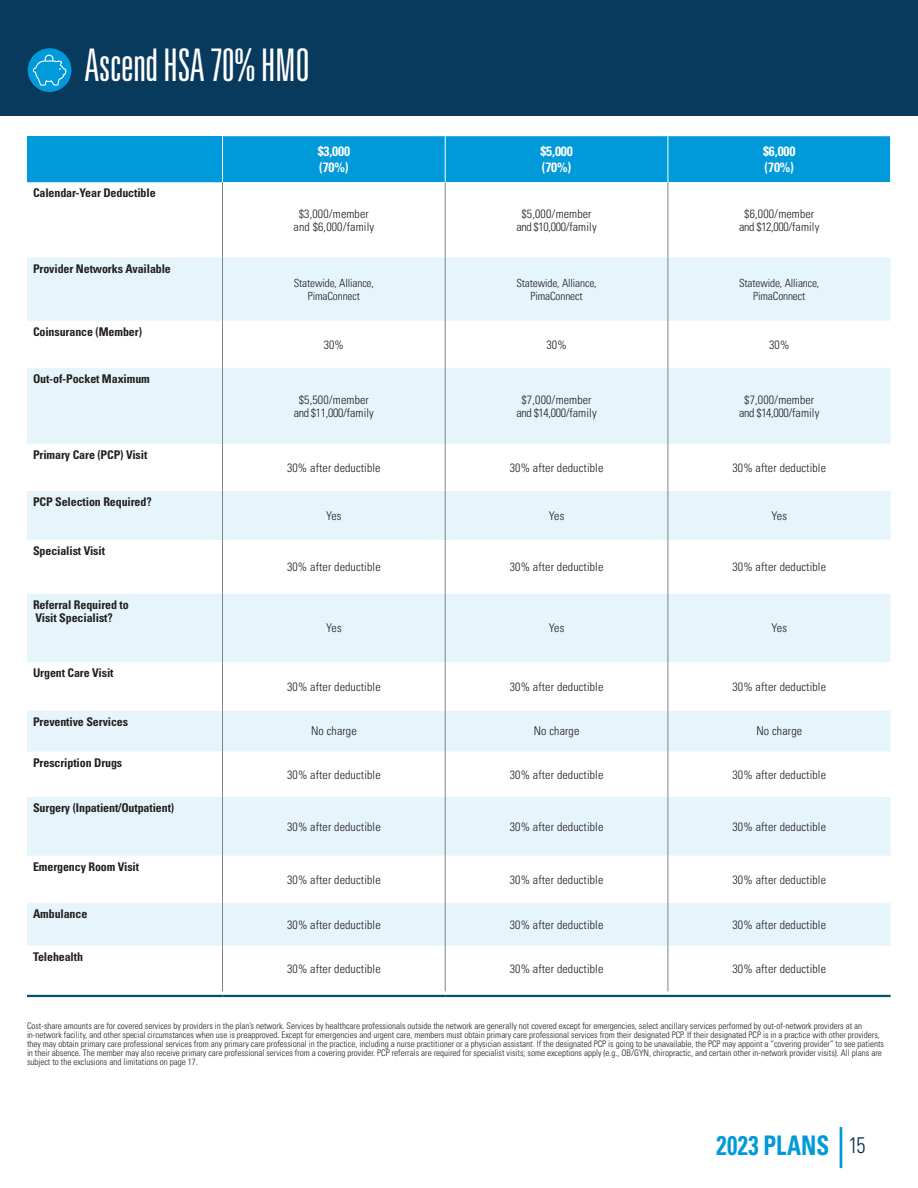
<style>
.page{position:relative;width:918px;height:1188px;background:#fff}
.page>*{position:absolute;margin:0;border:0;box-sizing:border-box;transform-origin:0 0}
.t1{font:45px "Univers LT Pro Light Ult Cond";letter-spacing:-.01em;color:#fff}
.t2{font:700 condensed 27px "Univers LT Pro";letter-spacing:.015em;color:#009ada;scale:.85 1}
.t3{font:700 condensed 13.5px/16.2px "Univers LT Pro";letter-spacing:-.01em;color:#fff}
.t4{font:300 condensed 12px/12.9px "Univers LT Pro";letter-spacing:.01em;color:#231f20;text-align:center}
.t5{font:700 condensed 12px/12.9px "Univers LT Pro";letter-spacing:-.01em;color:#231f20}
.t6{font:300 condensed 11.25px/12.9px "Univers LT Pro";letter-spacing:-.01em;color:#231f20;text-align:center}
.t7{font:300 condensed 9px/9px "Univers LT Pro";color:#231f20}
.s1{font-weight:300;font-size:22.5px;color:#002e54}
</style>
<div class="page">
<div style="left:27px;top:136px;width:196px;height:46px;background:#009ada"></div>
<div style="left:223px;top:136px;width:667px;height:46px;background:#009ada"></div>
<div style="left:27px;top:257px;width:864px;height:64px;background:#e6f5fc"></div>
<svg style="left:27px;top:368px;width:864px;height:578px;fill:#e6f5fc"></svg>
<svg style="left:27px;top:444px;width:864px;height:353px"></svg>
<hr style="left:222px;top:136px;width:1px;height:46px;background:#fff">
<hr style="left:445px;top:136px;width:1px;height:46px;background:#fff">
<hr style="left:668px;top:136px;width:1px;height:46px;background:#fff">
<hr style="left:27px;top:995px;width:196px;height:2px;background:#005273">
<hr style="left:223px;top:995px;width:222px;height:2px;background:#005273">
<hr style="left:445px;top:995px;width:223px;height:2px;background:#005273">
<hr style="left:668px;top:995px;width:223px;height:2px;background:#005273">
<hr style="left:222px;top:182px;width:1px;height:75px;background:#808285">
<hr style="left:445px;top:182px;width:1px;height:75px;background:#808285">
<hr style="left:668px;top:182px;width:1px;height:75px;background:#808285">
<hr style="left:222px;top:257px;width:1px;height:64px;background:#808285">
<hr style="left:445px;top:257px;width:1px;height:64px;background:#808285">
<hr style="left:668px;top:257px;width:1px;height:64px;background:#808285">
<hr style="left:222px;top:321px;width:1px;height:47px;background:#808285">
<hr style="left:445px;top:321px;width:1px;height:47px;background:#808285">
<hr style="left:668px;top:321px;width:1px;height:47px;background:#808285">
<hr style="left:222px;top:368px;width:1px;height:76px;background:#808285">
<hr style="left:445px;top:368px;width:1px;height:76px;background:#808285">
<hr style="left:668px;top:368px;width:1px;height:76px;background:#808285">
<hr style="left:222px;top:444px;width:1px;height:47px;background:#808285">
<hr style="left:445px;top:444px;width:1px;height:47px;background:#808285">
<hr style="left:668px;top:444px;width:1px;height:47px;background:#808285">
<hr style="left:222px;top:491px;width:1px;height:49px;background:#808285">
<hr style="left:445px;top:491px;width:1px;height:49px;background:#808285">
<hr style="left:668px;top:491px;width:1px;height:49px;background:#808285">
<hr style="left:222px;top:540px;width:1px;height:53px;background:#808285">
<hr style="left:445px;top:540px;width:1px;height:53px;background:#808285">
<hr style="left:668px;top:540px;width:1px;height:53px;background:#808285">
<hr style="left:222px;top:593px;width:1px;height:69px;background:#808285">
<hr style="left:445px;top:593px;width:1px;height:69px;background:#808285">
<hr style="left:668px;top:593px;width:1px;height:69px;background:#808285">
<hr style="left:222px;top:662px;width:1px;height:48px;background:#808285">
<hr style="left:445px;top:662px;width:1px;height:48px;background:#808285">
<hr style="left:668px;top:662px;width:1px;height:48px;background:#808285">
<hr style="left:222px;top:710px;width:1px;height:42px;background:#808285">
<hr style="left:445px;top:710px;width:1px;height:42px;background:#808285">
<hr style="left:668px;top:710px;width:1px;height:42px;background:#808285">
<hr style="left:222px;top:752px;width:1px;height:45px;background:#808285">
<hr style="left:445px;top:752px;width:1px;height:45px;background:#808285">
<hr style="left:668px;top:752px;width:1px;height:45px;background:#808285">
<hr style="left:222px;top:797px;width:1px;height:59px;background:#808285">
<hr style="left:445px;top:797px;width:1px;height:59px;background:#808285">
<hr style="left:668px;top:797px;width:1px;height:59px;background:#808285">
<hr style="left:222px;top:856px;width:1px;height:47px;background:#808285">
<hr style="left:445px;top:856px;width:1px;height:47px;background:#808285">
<hr style="left:668px;top:856px;width:1px;height:47px;background:#808285">
<hr style="left:222px;top:903px;width:1px;height:43px;background:#808285">
<hr style="left:445px;top:903px;width:1px;height:43px;background:#808285">
<hr style="left:668px;top:903px;width:1px;height:43px;background:#808285">
<hr style="left:222px;top:946px;width:1px;height:45px;background:#808285">
<hr style="left:445px;top:946px;width:1px;height:45px;background:#808285">
<hr style="left:668px;top:946px;width:1px;height:45px;background:#808285">
<div style="left:0;top:0;width:918px;height:115px;background:#083a5e"></div>
<div style="left:28px;top:48px;width:43px;height:44px;background:#009ada;border-radius:50%"></div>
<svg style="left:33px;top:55px;width:34px;height:31px"></svg>
<hr style="left:840px;top:1127px;width:2px;height:41px;background:#009ada">
<h1 class="t1" style="left:84px;top:38px;width:227px">Ascend HSA 70% HMO</h1>
<h3 class="t5" style="left:33px;top:187px;width:124px">Calendar-Year Deductible</h3>
<h3 class="t3" style="left:318px;top:143px;width:34px">$3,000 (70%)</h3>
<h3 class="t3" style="left:540px;top:143px;width:34px">$5,000 (70%)</h3>
<h3 class="t3" style="left:763px;top:143px;width:34px">$6,000 (70%)</h3>
<h3 class="t5" style="left:33px;top:262px;width:139px">Provider Networks Available</h3>
<h3 class="t5" style="left:33px;top:325px;width:111px">Coinsurance (Member)</h3>
<h3 class="t5" style="left:33px;top:372px;width:118px">Out-of-Pocket Maximum</h3>
<h3 class="t5" style="left:33px;top:449px;width:116px">Primary Care (PCP) Visit</h3>
<h3 class="t5" style="left:33px;top:495px;width:120px">PCP Selection Required?</h3>
<h3 class="t5" style="left:33px;top:544px;width:73px">Specialist Visit</h3>
<h3 class="t5" style="left:33px;top:598px;width:97px">Referral Required to<br>Visit Specialist?</h3>
<h3 class="t5" style="left:33px;top:666px;width:82px">Urgent Care Visit</h3>
<h3 class="t5" style="left:33px;top:715px;width:97px">Preventive Services</h3>
<h3 class="t5" style="left:33px;top:756px;width:91px">Prescription Drugs</h3>
<h3 class="t5" style="left:33px;top:801px;width:143px">Surgery (Inpatient/Outpatient)</h3>
<h3 class="t5" style="left:33px;top:860px;width:108px">Emergency Room Visit</h3>
<h3 class="t5" style="left:33px;top:907px;width:56px">Ambulance</h3>
<h3 class="t5" style="left:33px;top:950px;width:52px">Telehealth</h3>
<h3 class="t4" style="left:294px;top:206px;width:82px">$3,000/member and $6,000/family</h3>
<h3 class="t4" style="left:516px;top:206px;width:82px">$5,000/member and $10,000/family</h3>
<h3 class="t4" style="left:739px;top:206px;width:82px">$6,000/member and $12,000/family</h3>
<p class="t6" style="left:294px;top:276px;width:82px">Statewide, Alliance,<br>PimaConnect</p>
<p class="t6" style="left:516px;top:276px;width:82px">Statewide, Alliance,<br>PimaConnect</p>
<p class="t6" style="left:739px;top:276px;width:82px">Statewide, Alliance,<br>PimaConnect</p>
<h3 class="t4" style="left:324px;top:337px;width:22px">30%</h3>
<h3 class="t4" style="left:546px;top:337px;width:22px">30%</h3>
<h3 class="t4" style="left:769px;top:337px;width:22px">30%</h3>
<h3 class="t4" style="left:294px;top:393px;width:82px">$5,500/member and $11,000/family</h3>
<h3 class="t4" style="left:516px;top:393px;width:82px">$7,000/member and $14,000/family</h3>
<h3 class="t4" style="left:739px;top:393px;width:82px">$7,000/member and $14,000/family</h3>
<h3 class="t4" style="left:287px;top:461px;width:95px">30% after deductible</h3>
<h3 class="t4" style="left:510px;top:461px;width:95px">30% after deductible</h3>
<h3 class="t4" style="left:733px;top:461px;width:95px">30% after deductible</h3>
<h3 class="t4" style="left:326px;top:509px;width:17px">Yes</h3>
<h3 class="t4" style="left:549px;top:509px;width:17px">Yes</h3>
<h3 class="t4" style="left:772px;top:509px;width:17px">Yes</h3>
<h3 class="t4" style="left:287px;top:560px;width:95px">30% after deductible</h3>
<h3 class="t4" style="left:510px;top:560px;width:95px">30% after deductible</h3>
<h3 class="t4" style="left:733px;top:560px;width:95px">30% after deductible</h3>
<h3 class="t4" style="left:326px;top:621px;width:17px">Yes</h3>
<h3 class="t4" style="left:549px;top:621px;width:17px">Yes</h3>
<h3 class="t4" style="left:772px;top:621px;width:17px">Yes</h3>
<h3 class="t4" style="left:287px;top:679px;width:95px">30% after deductible</h3>
<h3 class="t4" style="left:510px;top:679px;width:95px">30% after deductible</h3>
<h3 class="t4" style="left:733px;top:679px;width:95px">30% after deductible</h3>
<h3 class="t4" style="left:311px;top:724px;width:47px">No charge</h3>
<h3 class="t4" style="left:534px;top:724px;width:47px">No charge</h3>
<h3 class="t4" style="left:757px;top:724px;width:47px">No charge</h3>
<h3 class="t4" style="left:287px;top:767px;width:95px">30% after deductible</h3>
<h3 class="t4" style="left:510px;top:767px;width:95px">30% after deductible</h3>
<h3 class="t4" style="left:733px;top:767px;width:95px">30% after deductible</h3>
<h3 class="t4" style="left:287px;top:819px;width:95px">30% after deductible</h3>
<h3 class="t4" style="left:510px;top:819px;width:95px">30% after deductible</h3>
<h3 class="t4" style="left:733px;top:819px;width:95px">30% after deductible</h3>
<h3 class="t4" style="left:287px;top:872px;width:95px">30% after deductible</h3>
<h3 class="t4" style="left:510px;top:872px;width:95px">30% after deductible</h3>
<h3 class="t4" style="left:733px;top:872px;width:95px">30% after deductible</h3>
<h3 class="t4" style="left:287px;top:917px;width:95px">30% after deductible</h3>
<h3 class="t4" style="left:510px;top:917px;width:95px">30% after deductible</h3>
<h3 class="t4" style="left:733px;top:917px;width:95px">30% after deductible</h3>
<h3 class="t4" style="left:287px;top:962px;width:95px">30% after deductible</h3>
<h3 class="t4" style="left:510px;top:962px;width:95px">30% after deductible</h3>
<h3 class="t4" style="left:733px;top:962px;width:95px">30% after deductible</h3>
<p class="t7" style="left:27px;top:1021px;width:859px">Cost-share amounts are for covered services by providers in the plan’s network. Services by healthcare professionals outside the network are generally not covered except for emergencies, select ancillary services performed by out-of-network providers at an in-network facility, and other special circumstances when use is preapproved. Except for emergencies and urgent care, members must obtain primary care professional services from their designated PCP. If their designated PCP is in a practice with other providers, they may obtain primary care professional services from any primary care professional in the practice, including a nurse practitioner or a physician assistant. If the designated PCP is going to be unavailable, the PCP may appoint a “covering provider” to see patients in their absence. The member may also receive primary care professional services from a covering provider. PCP referrals are required for specialist visits; some exceptions apply (e.g., OB/GYN, chiropractic, and certain other in-network provider visits). All plans are subject to the exclusions and limitations on page 17.</p>
<h2 class="t2" style="left:716px;top:1129px;width:177px">2023 PLANS <span class="s1">15</span></h2>
</div>
